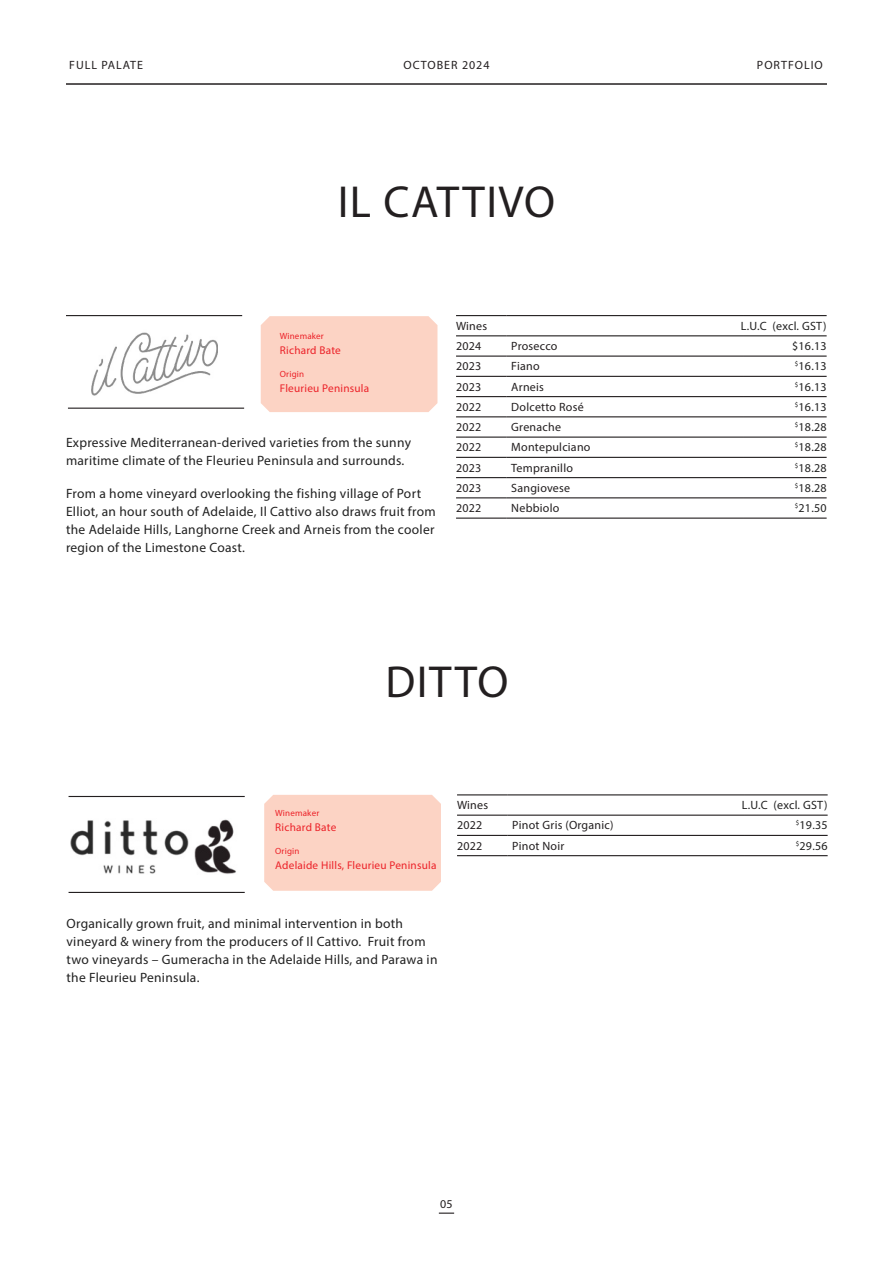
<style>
.page{position:relative;width:893px;height:1263px;background:#fff}
.page>*{position:absolute;margin:0;border:0;box-sizing:border-box;transform-origin:0 0}
.t1{font:45px "Myriad Pro";letter-spacing:.03em;color:#231f20}
.Default{font:13.5px/18px "Myriad Pro";letter-spacing:.02em;color:#212121}
.t2{font:12px "Myriad Pro";letter-spacing:.02em;color:#231f20}
.Default-2{font:12px "Myriad Pro";letter-spacing:.02em;color:#212121}
.t3{font:12px "Myriad Pro";letter-spacing:.08em;color:#231f20}
.Default-3{font:11.25px "Myriad Pro";letter-spacing:.02em;color:#ec2128}
.Default-4{font:9px "Myriad Pro";letter-spacing:.02em;color:#ec2128}
</style>
<div class="page">
<hr style="left:456px;top:335px;width:51px;height:1px;background:#231f20">
<hr style="left:507px;top:335px;width:236px;height:1px;background:#231f20">
<hr style="left:743px;top:335px;width:84px;height:1px;background:#231f20">
<hr style="left:456px;top:356px;width:51px;height:1px;background:#231f20">
<hr style="left:507px;top:356px;width:236px;height:1px;background:#231f20">
<hr style="left:743px;top:356px;width:84px;height:1px;background:#231f20">
<hr style="left:456px;top:376px;width:51px;height:1px;background:#231f20">
<hr style="left:507px;top:376px;width:236px;height:1px;background:#231f20">
<hr style="left:743px;top:376px;width:84px;height:1px;background:#231f20">
<hr style="left:456px;top:396px;width:51px;height:1px;background:#231f20">
<hr style="left:507px;top:396px;width:236px;height:1px;background:#231f20">
<hr style="left:743px;top:396px;width:84px;height:1px;background:#231f20">
<hr style="left:456px;top:416px;width:51px;height:1px;background:#231f20">
<hr style="left:507px;top:416px;width:236px;height:1px;background:#231f20">
<hr style="left:743px;top:416px;width:84px;height:1px;background:#231f20">
<hr style="left:456px;top:437px;width:51px;height:1px;background:#231f20">
<hr style="left:507px;top:437px;width:236px;height:1px;background:#231f20">
<hr style="left:743px;top:437px;width:84px;height:1px;background:#231f20">
<hr style="left:456px;top:457px;width:51px;height:1px;background:#231f20">
<hr style="left:507px;top:457px;width:236px;height:1px;background:#231f20">
<hr style="left:743px;top:457px;width:84px;height:1px;background:#231f20">
<hr style="left:456px;top:477px;width:51px;height:1px;background:#231f20">
<hr style="left:507px;top:477px;width:236px;height:1px;background:#231f20">
<hr style="left:743px;top:477px;width:84px;height:1px;background:#231f20">
<hr style="left:456px;top:497px;width:51px;height:1px;background:#231f20">
<hr style="left:507px;top:497px;width:236px;height:1px;background:#231f20">
<hr style="left:743px;top:497px;width:84px;height:1px;background:#231f20">
<hr style="left:456px;top:518px;width:51px;height:1px;background:#231f20">
<hr style="left:507px;top:518px;width:236px;height:1px;background:#231f20">
<hr style="left:743px;top:518px;width:84px;height:1px;background:#231f20">
<hr style="left:456px;top:315px;width:51px;height:1px;background:#231f20">
<hr style="left:507px;top:315px;width:236px;height:1px;background:#231f20">
<hr style="left:743px;top:315px;width:84px;height:1px;background:#231f20">
<hr style="left:66px;top:315px;width:176px;height:1px;background:#231f20">
<hr style="left:66px;top:83px;width:761px;height:2px;background:#231f20">
<div style="left:261px;top:316px;width:176px;height:96px;background:#fcd3c4"></div>
<img style="left:91px;top:332px;width:127px;height:64px">
<svg style="left:439px;top:1212px;width:15px;height:2px"></svg>
<hr style="left:68px;top:408px;width:176px;height:1px;background:#231f20">
<div style="left:264px;top:795px;width:177px;height:96px;background:#fcd3c4"></div>
<div style="left:275px;top:809px;width:163px;height:67px;background:#fcd3c4"></div>
<hr style="left:457px;top:814px;width:51px;height:2px;background:#231f20">
<hr style="left:508px;top:814px;width:236px;height:2px;background:#231f20">
<hr style="left:744px;top:814px;width:84px;height:2px;background:#231f20">
<hr style="left:457px;top:835px;width:51px;height:1px;background:#231f20">
<hr style="left:508px;top:835px;width:236px;height:1px;background:#231f20">
<hr style="left:744px;top:835px;width:84px;height:1px;background:#231f20">
<hr style="left:457px;top:855px;width:51px;height:1px;background:#231f20">
<hr style="left:508px;top:855px;width:236px;height:1px;background:#231f20">
<hr style="left:744px;top:855px;width:84px;height:1px;background:#231f20">
<hr style="left:457px;top:794px;width:51px;height:1px;background:#231f20">
<hr style="left:508px;top:794px;width:236px;height:1px;background:#231f20">
<hr style="left:744px;top:794px;width:84px;height:1px;background:#231f20">
<hr style="left:69px;top:892px;width:176px;height:1px;background:#231f20">
<hr style="left:69px;top:796px;width:176px;height:1px;background:#231f20">
<img style="left:71px;top:819px;width:165px;height:55px">
<p class="t3" style="left:69px;top:58px;width:75px">FULL PALATE</p>
<p class="t3" style="left:403px;top:58px;width:88px">OCTOBER 2024</p>
<p class="t3" style="left:757px;top:58px;width:67px">PORTFOLIO</p>
<p class="t1" style="left:338px;top:174px;width:219px">IL CATTIVO</p>
<p class="Default-4" style="left:280px;top:331px;width:46px">Winemaker</p>
<p class="Default-3" style="left:280px;top:344px;width:63px">Richard Bate</p>
<p class="Default-4" style="left:280px;top:368px;width:26px">Origin</p>
<p class="Default-3" style="left:280px;top:381px;width:91px">Fleurieu Peninsula</p>
<p class="Default" style="left:66px;top:433px;width:346px">Expressive Mediterranean-derived varieties from the sunny maritime climate of the Fleurieu Peninsula and surrounds.</p>
<p class="Default" style="left:66px;top:484px;width:371px">From a home vineyard overlooking the fishing village of Port Elliot, an hour south of Adelaide, Il Cattivo also draws fruit from the Adelaide Hills, Langhorne Creek and Arneis from the cooler region of the Limestone Coast.</p>
<p class="t2" style="left:456px;top:318px;width:33px">Wines</p>
<p class="Default-2" style="left:741px;top:318px;width:87px">L.U.C (excl. GST)</p>
<p class="t2" style="left:456px;top:339px;width:27px">2024</p>
<p class="t2" style="left:511px;top:339px;width:48px">Prosecco</p>
<p class="Default-2" style="left:792px;top:339px;width:36px">$16.13</p>
<p class="t2" style="left:456px;top:359px;width:27px">2023</p>
<p class="t2" style="left:511px;top:359px;width:30px">Fiano</p>
<p class="Default-2" style="left:795px;top:359px;width:33px"><sup>$</sup>16.13</p>
<p class="t2" style="left:456px;top:379px;width:27px">2023</p>
<p class="t2" style="left:511px;top:379px;width:34px">Arneis</p>
<p class="Default-2" style="left:795px;top:379px;width:33px"><sup>$</sup>16.13</p>
<p class="t2" style="left:456px;top:399px;width:27px">2022</p>
<p class="t2" style="left:511px;top:399px;width:74px">Dolcetto Rosé</p>
<p class="Default-2" style="left:795px;top:399px;width:33px"><sup>$</sup>16.13</p>
<p class="t2" style="left:456px;top:420px;width:27px">2022</p>
<p class="t2" style="left:511px;top:420px;width:51px">Grenache</p>
<p class="Default-2" style="left:795px;top:420px;width:33px"><sup>$</sup>18.28</p>
<p class="t2" style="left:456px;top:440px;width:27px">2022</p>
<p class="t2" style="left:511px;top:440px;width:81px">Montepulciano</p>
<p class="Default-2" style="left:795px;top:440px;width:33px"><sup>$</sup>18.28</p>
<p class="t2" style="left:456px;top:460px;width:27px">2023</p>
<p class="t2" style="left:511px;top:460px;width:63px">Tempranillo</p>
<p class="Default-2" style="left:795px;top:460px;width:33px"><sup>$</sup>18.28</p>
<p class="t2" style="left:456px;top:480px;width:27px">2023</p>
<p class="t2" style="left:511px;top:480px;width:60px">Sangiovese</p>
<p class="Default-2" style="left:795px;top:480px;width:33px"><sup>$</sup>18.28</p>
<p class="t2" style="left:456px;top:501px;width:27px">2022</p>
<p class="t2" style="left:511px;top:501px;width:50px">Nebbiolo</p>
<p class="Default-2" style="left:795px;top:501px;width:33px"><sup>$</sup>21.50</p>
<p class="t1" style="left:385px;top:655px;width:125px">DITTO</p>
<p class="Default-4" style="left:275px;top:807px;width:46px">Winemaker</p>
<p class="Default-3" style="left:275px;top:820px;width:63px">Richard Bate</p>
<p class="Default-4" style="left:275px;top:845px;width:26px">Origin</p>
<p class="Default-3" style="left:275px;top:858px;width:163px">Adelaide Hills, Fleurieu Peninsula</p>
<p class="Default" style="left:67px;top:914px;width:372px">Organically grown fruit, and minimal intervention in both vineyard &amp; winery from the producers of Il Cattivo. Fruit from two vineyards – Gumeracha in the Adelaide Hills, and Parawa in the Fleurieu Peninsula.</p>
<p class="t2" style="left:457px;top:798px;width:33px">Wines</p>
<p class="Default-2" style="left:742px;top:798px;width:87px">L.U.C (excl. GST)</p>
<p class="t2" style="left:457px;top:818px;width:27px">2022</p>
<p class="t2" style="left:512px;top:818px;width:103px">Pinot Gris (Organic)</p>
<p class="Default-2" style="left:796px;top:818px;width:33px"><sup>$</sup>19.35</p>
<p class="t2" style="left:457px;top:838px;width:27px">2022</p>
<p class="t2" style="left:512px;top:838px;width:54px">Pinot Noir</p>
<p class="Default-2" style="left:796px;top:838px;width:33px"><sup>$</sup>29.56</p>
<p class="t2" style="left:440px;top:1197px;width:14px">05</p>
</div>
